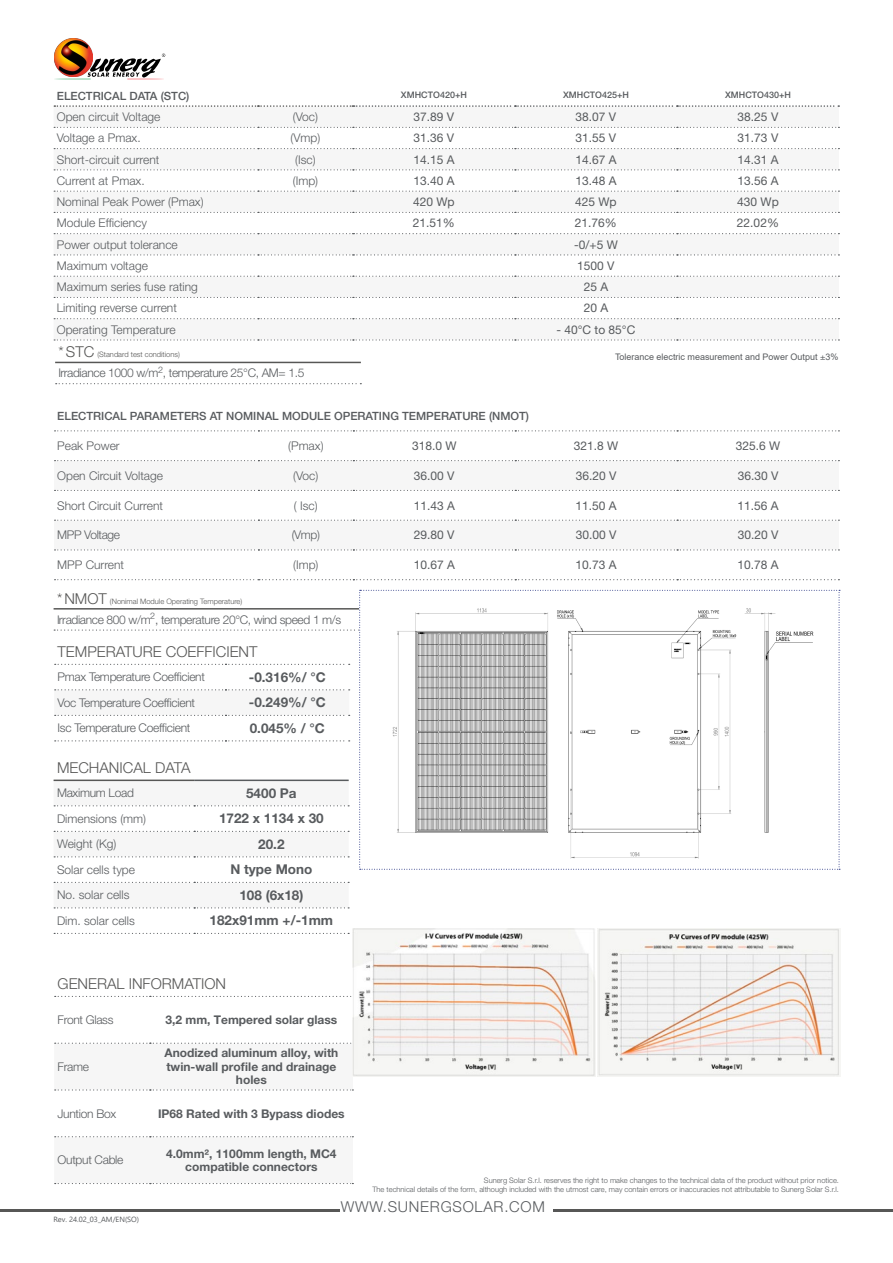
<style>
.page{position:relative;width:893px;height:1263px;background:#fff}
.page>*{position:absolute;margin:0;border:0;box-sizing:border-box;transform-origin:0 0}
.t1{font:300 15px "Helvetica Neue LT Pro";color:#575756}
.t2{font:300 15px "Helvetica Neue LT Pro";letter-spacing:.05em;color:#585b5e}
.t3{font:700 13.5px "Helvetica Neue LT Pro";color:#585b5e}
.t4{font:300 12px "Helvetica Neue LT Pro";color:#585b5e}
.t5{font:12px "Helvetica Neue LT Pro";color:#585b5e}
.t6{font:700 12px/13.5px "Helvetica Neue LT Pro";color:#585b5e;text-align:center}
.t7{font:300 12px "Helvetica Neue LT Pro";letter-spacing:-.025em;color:#585b5e}
.t8{font:300 12px "Helvetica Neue LT Pro";letter-spacing:-.03em;color:#585b5e}
.t9{font:500 11.4px "Helvetica Neue LT Pro";color:#585b5e}
.t10{font:9px "Arial";color:#585b5e}
.t11{font:500 9px "Helvetica Neue LT Pro";color:#585b5e}
.t12{font:300 7.5px/9px "Helvetica Neue LT Pro";color:#585b5e;text-align:right}
.t13{font:300 7.5px "Helvetica Neue LT Pro";color:#575756}
.t14{font:7.5px "Segoe UI";color:#585b5e}
.s1{font-family:"Helvetica Neue LT Pro"}
.s2{font-size:15px}
</style>
<div class="page">
<svg style="left:54px;top:38px;width:111px;height:39px"></svg>
<img style="left:55px;top:79px;width:109px;height:1px">
<svg style="left:54px;top:126px;width:785px;height:24px"></svg>
<svg style="left:54px;top:211px;width:785px;height:109px"></svg>
<svg style="left:54px;top:127px;width:785px;height:1px"></svg>
<svg style="left:54px;top:148px;width:785px;height:1px"></svg>
<svg style="left:54px;top:169px;width:785px;height:1px"></svg>
<svg style="left:54px;top:191px;width:785px;height:1px"></svg>
<svg style="left:54px;top:212px;width:785px;height:1px"></svg>
<svg style="left:54px;top:276px;width:785px;height:1px"></svg>
<svg style="left:54px;top:318px;width:785px;height:1px"></svg>
<svg style="left:54px;top:297px;width:785px;height:1px"></svg>
<svg style="left:54px;top:339px;width:785px;height:1px"></svg>
<svg style="left:54px;top:105px;width:785px;height:2px"></svg>
<svg style="left:54px;top:233px;width:785px;height:1px"></svg>
<svg style="left:54px;top:254px;width:785px;height:1px"></svg>
<hr style="left:0;top:1209px;width:339px;height:3px;background:#575756">
<hr style="left:554px;top:1209px;width:339px;height:3px;background:#575756">
<svg style="left:55px;top:996px;width:297px;height:1px"></svg>
<svg style="left:54px;top:1043px;width:299px;height:141px"></svg>
<hr style="left:55px;top:362px;width:306px;height:1px;background:#575756">
<svg style="left:56px;top:383px;width:305px;height:1px"></svg>
<svg style="left:54px;top:933px;width:295px;height:1px"></svg>
<svg style="left:54px;top:590px;width:786px;height:318px"></svg>
<svg style="left:55px;top:430px;width:784px;height:1px"></svg>
<div style="left:54px;top:460px;width:785px;height:31px;background:#f6f6f6"></div>
<svg style="left:54px;top:520px;width:785px;height:60px"></svg>
<img style="left:353px;top:929px;width:243px;height:147px">
<img style="left:598px;top:928px;width:242px;height:149px">
<p class="t9" style="left:57px;top:89px;width:134px">ELECTRICAL DATA (STC)</p>
<p class="t11" style="left:401px;top:90px;width:67px">XMHCTO420+H</p>
<p class="t11" style="left:563px;top:90px;width:67px">XMHCTO425+H</p>
<p class="t11" style="left:725px;top:90px;width:67px">XMHCTO430+H</p>
<p class="t4" style="left:57px;top:109px;width:105px">Open circuit Voltage</p>
<p class="t4" style="left:293px;top:109px;width:27px">(Voc)</p>
<p class="t5" style="left:414px;top:110px;width:42px">37.89 V</p>
<p class="t5" style="left:576px;top:110px;width:42px">38.07 V</p>
<p class="t5" style="left:738px;top:110px;width:42px">38.25 V</p>
<p class="t4" style="left:57px;top:131px;width:85px">Voltage a Pmax.</p>
<p class="t4" style="left:291px;top:131px;width:31px">(Vmp)</p>
<p class="t5" style="left:414px;top:131px;width:42px">31.36 V</p>
<p class="t5" style="left:576px;top:131px;width:42px">31.55 V</p>
<p class="t5" style="left:738px;top:131px;width:42px">31.73 V</p>
<p class="t4" style="left:57px;top:152px;width:104px">Short-circuit current</p>
<p class="t4" style="left:295px;top:152px;width:22px">(Isc)</p>
<p class="t5" style="left:413px;top:152px;width:43px">14.15 A</p>
<p class="t5" style="left:575px;top:152px;width:43px">14.67 A</p>
<p class="t5" style="left:737px;top:152px;width:43px">14.31 A</p>
<p class="t4" style="left:57px;top:173px;width:89px">Current at Pmax.</p>
<p class="t4" style="left:293px;top:173px;width:27px">(Imp)</p>
<p class="t5" style="left:413px;top:173px;width:43px">13.40 A</p>
<p class="t5" style="left:575px;top:173px;width:43px">13.48 A</p>
<p class="t5" style="left:737px;top:173px;width:43px">13.56 A</p>
<p class="t4" style="left:57px;top:194px;width:148px">Nominal Peak Power (Pmax)</p>
<p class="t5" style="left:413px;top:195px;width:43px">420 Wp</p>
<p class="t5" style="left:575px;top:195px;width:43px">425 Wp</p>
<p class="t5" style="left:737px;top:195px;width:43px">430 Wp</p>
<p class="t4" style="left:57px;top:216px;width:92px">Module Efficiency</p>
<p class="t5" style="left:413px;top:216px;width:44px">21.51%</p>
<p class="t5" style="left:575px;top:216px;width:44px">21.76%</p>
<p class="t5" style="left:737px;top:216px;width:44px">22.02%</p>
<p class="t4" style="left:57px;top:237px;width:122px">Power output tolerance</p>
<p class="t5" style="left:574px;top:237px;width:45px">-0/+5 W</p>
<p class="t4" style="left:57px;top:258px;width:93px">Maximum voltage</p>
<p class="t5" style="left:577px;top:258px;width:39px">1500 V</p>
<p class="t4" style="left:57px;top:280px;width:143px">Maximum series fuse rating</p>
<p class="t5" style="left:584px;top:280px;width:26px">25 A</p>
<p class="t4" style="left:57px;top:301px;width:122px">Limiting reverse current</p>
<p class="t5" style="left:584px;top:301px;width:26px">20 A</p>
<p class="t4" style="left:57px;top:322px;width:120px">Operating Temperature</p>
<p class="t5" style="left:556px;top:322px;width:80px">- 40°C to 85°C</p>
<p class="t10" style="left:615px;top:350px;width:225px">Tolerance electric measurement and Power Output <span class="s1">±</span>3%</p>
<p class="t13" style="left:59px;top:350px;width:123px"><span class="s2">* STC</span> (Standard test conditions)</p>
<p class="t8" style="left:59px;top:366px;width:247px">Irradiance 1000 w/m<sup>2</sup>, temperature 25°C, AM= 1.5</p>
<p class="t9" style="left:57px;top:409px;width:473px">ELECTRICAL PARAMETERS AT NOMINAL MODULE OPERATING TEMPERATURE (NMOT)</p>
<p class="t4" style="left:57px;top:438px;width:64px">Peak Power</p>
<p class="t4" style="left:288px;top:438px;width:37px">(Pmax)</p>
<p class="t5" style="left:412px;top:439px;width:46px">318.0 W</p>
<p class="t5" style="left:574px;top:439px;width:46px">321.8 W</p>
<p class="t5" style="left:736px;top:439px;width:46px">325.6 W</p>
<p class="t4" style="left:57px;top:468px;width:107px">Open Circuit Voltage</p>
<p class="t4" style="left:293px;top:468px;width:27px">(Voc)</p>
<p class="t5" style="left:414px;top:468px;width:42px">36.00 V</p>
<p class="t5" style="left:576px;top:468px;width:42px">36.20 V</p>
<p class="t5" style="left:738px;top:468px;width:42px">36.30 V</p>
<p class="t4" style="left:57px;top:498px;width:107px">Short Circuit Current</p>
<p class="t4" style="left:294px;top:498px;width:25px">( Isc)</p>
<p class="t5" style="left:414px;top:498px;width:43px">11.43 A</p>
<p class="t5" style="left:576px;top:498px;width:43px">11.50 A</p>
<p class="t5" style="left:737px;top:498px;width:43px">11.56 A</p>
<p class="t8" style="left:57px;top:528px;width:64px">MPP Voltage</p>
<p class="t4" style="left:292px;top:528px;width:30px">(Vmp)</p>
<p class="t5" style="left:414px;top:528px;width:42px">29.80 V</p>
<p class="t5" style="left:576px;top:528px;width:42px">30.00 V</p>
<p class="t5" style="left:738px;top:528px;width:42px">30.20 V</p>
<p class="t4" style="left:57px;top:557px;width:68px">MPP Current</p>
<p class="t4" style="left:293px;top:557px;width:27px">(Imp)</p>
<p class="t5" style="left:414px;top:558px;width:43px">10.67 A</p>
<p class="t5" style="left:576px;top:558px;width:43px">10.73 A</p>
<p class="t5" style="left:737px;top:558px;width:43px">10.78 A</p>
<p class="t13" style="left:57px;top:596px;width:187px"><span class="s2">* NMOT</span> (Nonimal Module Operating Temperature)</p>
<p class="t8" style="left:57px;top:612px;width:286px">Irradiance 800 w/m<sup>2</sup>, temperature 20°C, wind speed 1 m/s</p>
<p class="t1" style="left:58px;top:642px;width:201px">TEMPERATURE COEFFICIENT</p>
<p class="t7" style="left:58px;top:670px;width:149px">Pmax Temperature Coefficient</p>
<p class="t3" style="left:249px;top:669px;width:78px">-0.316%/ °C</p>
<p class="t7" style="left:58px;top:695px;width:139px">Voc Temperature Coefficient</p>
<p class="t3" style="left:249px;top:694px;width:78px">-0.249%/ °C</p>
<p class="t7" style="left:58px;top:721px;width:134px">Isc Temperature Coefficient</p>
<p class="t3" style="left:250px;top:720px;width:77px">0.045% / °C</p>
<p class="t1" style="left:57px;top:758px;width:135px">MECHANICAL DATA</p>
<p class="t7" style="left:57px;top:786px;width:78px">Maximum Load</p>
<p class="t3" style="left:246px;top:785px;width:52px">5400 Pa</p>
<p class="t4" style="left:57px;top:811px;width:91px">Dimensions (mm)</p>
<p class="t3" style="left:219px;top:810px;width:106px">1722 x 1134 x 30</p>
<p class="t4" style="left:57px;top:837px;width:61px">Weight (Kg)</p>
<p class="t3" style="left:258px;top:836px;width:28px">20.2</p>
<p class="t4" style="left:57px;top:862px;width:80px">Solar cells type</p>
<p class="t3" style="left:230px;top:861px;width:84px">N type Mono</p>
<p class="t4" style="left:57px;top:888px;width:74px">No. solar cells</p>
<p class="t3" style="left:239px;top:887px;width:66px">108 (6x18)</p>
<p class="t4" style="left:57px;top:913px;width:79px">Dim. solar cells</p>
<p class="t3" style="left:210px;top:912px;width:125px">182x91mm +/-1mm</p>
<p class="t1" style="left:58px;top:974px;width:170px">GENERAL INFORMATION</p>
<p class="t7" style="left:58px;top:1012px;width:57px">Front Glass</p>
<p class="t6" style="left:165px;top:1013px;width:173px">3,2 mm, Tempered solar glass</p>
<p class="t4" style="left:58px;top:1059px;width:33px">Frame</p>
<p class="t6" style="left:164px;top:1046px;width:175px">Anodized aluminum alloy, with twin-wall profile and drainage holes</p>
<p class="t7" style="left:58px;top:1106px;width:60px">Juntion Box</p>
<p class="t6" style="left:158px;top:1106px;width:188px">IP68 Rated with 3 Bypass diodes</p>
<p class="t7" style="left:58px;top:1153px;width:67px">Output Cable</p>
<p class="t6" style="left:166px;top:1146px;width:172px">4.0mm², 1100mm length, MC4 compatible connectors</p>
<p class="t12" style="left:372px;top:1176px;width:468px">Sunerg Solar S.r.l. reserves the right to make changes to the technical data of the product without prior notice.<br>The technical details of the form, although included with the utmost care, may contain errors or inaccuracies not attributable to Sunerg Solar S.r.l.</p>
<p class="t14" style="left:54px;top:1212px;width:87px">Rev. 24.02_03_AM/EN(SO)</p>
<p class="t2" style="left:341px;top:1198px;width:206px">WWW.SUNERGSOLAR.COM</p>
</div>
